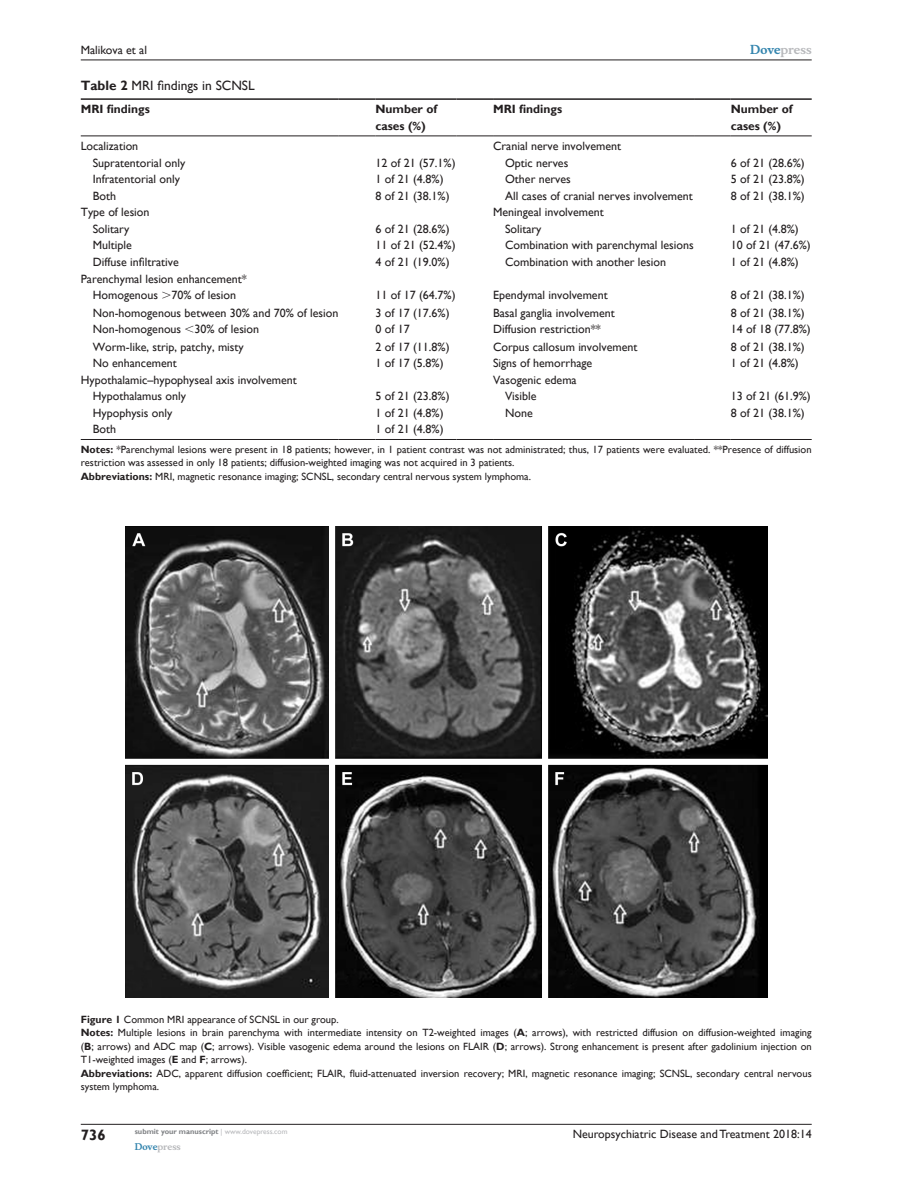
<style>
.page{position:relative;width:918px;height:1188px;background:#fff}
.page>*{position:absolute;margin:0;border:0;box-sizing:border-box;transform-origin:0 0}
.t1{font:700 15px "Gill Sans";color:#231f20}
.TN_TT{font:13.5px "Gill Sans";color:#231f20}
.TB{font:12px "Gill Sans";color:#231f20}
.TB-indent1{font:12px "Gill Sans";color:#231f20}
.TCH{font:700 12px/16.5px "Gill Sans";color:#231f20}
.t2{font:700 12px "Musee";color:#b8b9bc}
.FigSNRI{font:10.5px/13.5px "Gill Sans";color:#231f20}
.TSNRI{font:10.5px/13.5px "Gill Sans";color:#231f20}
.FigC{font:10.5px "Gill Sans";color:#231f20}
.t3{font:700 9px "Musee";color:#b8b9bc}
.t4{font:700 7.5px "Gill Sans";color:#808285}
.s1{color:#3485ae}
.s2{font-weight:700}
.s3{font-family:"Mathematical Pi One"}
.s4{font-weight:400;color:#b8b9bc}
</style>
<div class="page">
<hr style="left:81px;top:1124px;width:731px;height:1px;background:#231f20">
<hr style="left:81px;top:60px;width:731px;height:1px;background:#231f20">
<hr style="left:81px;top:98px;width:258px;height:2px;background:#231f20">
<hr style="left:339px;top:98px;width:36px;height:2px;background:#231f20">
<hr style="left:375px;top:98px;width:81px;height:2px;background:#231f20">
<hr style="left:456px;top:98px;width:37px;height:2px;background:#231f20">
<hr style="left:493px;top:98px;width:201px;height:2px;background:#231f20">
<hr style="left:694px;top:98px;width:37px;height:2px;background:#231f20">
<hr style="left:731px;top:98px;width:81px;height:2px;background:#231f20">
<hr style="left:81px;top:136px;width:258px;height:1px;background:#231f20">
<hr style="left:339px;top:136px;width:36px;height:1px;background:#231f20">
<hr style="left:375px;top:136px;width:81px;height:1px;background:#231f20">
<hr style="left:456px;top:136px;width:37px;height:1px;background:#231f20">
<hr style="left:493px;top:136px;width:201px;height:1px;background:#231f20">
<hr style="left:694px;top:136px;width:37px;height:1px;background:#231f20">
<hr style="left:731px;top:136px;width:81px;height:1px;background:#231f20">
<hr style="left:81px;top:439px;width:258px;height:1px;background:#231f20">
<hr style="left:339px;top:439px;width:36px;height:1px;background:#231f20">
<hr style="left:375px;top:439px;width:81px;height:1px;background:#231f20">
<hr style="left:456px;top:439px;width:37px;height:1px;background:#231f20">
<hr style="left:493px;top:439px;width:201px;height:1px;background:#231f20">
<hr style="left:694px;top:439px;width:37px;height:1px;background:#231f20">
<hr style="left:731px;top:439px;width:81px;height:1px;background:#231f20">
<img style="left:125px;top:527px;width:642px;height:470px">
<p class="t2" style="left:750px;top:43px;width:63px"><span class="s1">Dove</span>press</p>
<p class="TB" style="left:81px;top:43px;width:68px">Malikova et al</p>
<p class="TN_TT" style="left:81px;top:78px;width:175px"><span class="s2">Table 2</span> MRI findings in SCNSL</p>
<p class="TCH" style="left:81px;top:101px;width:71px">MRI findings</p>
<p class="TCH" style="left:375px;top:101px;width:63px">Number of cases (%)</p>
<p class="TCH" style="left:493px;top:101px;width:71px">MRI findings</p>
<p class="TCH" style="left:731px;top:101px;width:63px">Number of cases (%)</p>
<p class="TB" style="left:81px;top:139px;width:59px">Localization</p>
<p class="TB" style="left:493px;top:139px;width:130px">Cranial nerve involvement</p>
<p class="TB-indent1" style="left:93px;top:156px;width:94px">Supratentorial only</p>
<p class="TB" style="left:375px;top:156px;width:82px">12 of 21 (57.1%)</p>
<p class="TB-indent1" style="left:505px;top:156px;width:65px">Optic nerves</p>
<p class="TB" style="left:731px;top:156px;width:76px">6 of 21 (28.6%)</p>
<p class="TB-indent1" style="left:93px;top:172px;width:89px">Infratentorial only</p>
<p class="TB" style="left:375px;top:172px;width:70px">1 of 21 (4.8%)</p>
<p class="TB-indent1" style="left:505px;top:172px;width:67px">Other nerves</p>
<p class="TB" style="left:731px;top:172px;width:76px">5 of 21 (23.8%)</p>
<p class="TB-indent1" style="left:93px;top:189px;width:25px">Both</p>
<p class="TB" style="left:375px;top:189px;width:76px">8 of 21 (38.1%)</p>
<p class="TB-indent1" style="left:505px;top:189px;width:189px">All cases of cranial nerves involvement</p>
<p class="TB" style="left:731px;top:189px;width:76px">8 of 21 (38.1%)</p>
<p class="TB" style="left:81px;top:205px;width:70px">Type of lesion</p>
<p class="TB" style="left:493px;top:205px;width:112px">Meningeal involvement</p>
<p class="TB-indent1" style="left:93px;top:222px;width:38px">Solitary</p>
<p class="TB" style="left:375px;top:222px;width:76px">6 of 21 (28.6%)</p>
<p class="TB-indent1" style="left:505px;top:222px;width:38px">Solitary</p>
<p class="TB" style="left:731px;top:222px;width:70px">1 of 21 (4.8%)</p>
<p class="TB-indent1" style="left:93px;top:238px;width:41px">Multiple</p>
<p class="TB" style="left:375px;top:238px;width:82px">11 of 21 (52.4%)</p>
<p class="TB-indent1" style="left:505px;top:238px;width:190px">Combination with parenchymal lesions</p>
<p class="TB" style="left:731px;top:238px;width:82px">10 of 21 (47.6%)</p>
<p class="TB-indent1" style="left:93px;top:255px;width:88px">Diffuse infiltrative</p>
<p class="TB" style="left:375px;top:255px;width:76px">4 of 21 (19.0%)</p>
<p class="TB-indent1" style="left:505px;top:255px;width:163px">Combination with another lesion</p>
<p class="TB" style="left:731px;top:255px;width:70px">1 of 21 (4.8%)</p>
<p class="TB" style="left:81px;top:271px;width:168px">Parenchymal lesion enhancement*</p>
<p class="TB-indent1" style="left:93px;top:288px;width:145px">Homogenous <span class="s3">.</span>70% of lesion</p>
<p class="TB" style="left:375px;top:288px;width:82px">11 of 17 (64.7%)</p>
<p class="TB" style="left:493px;top:288px;width:116px">Ependymal involvement</p>
<p class="TB" style="left:731px;top:288px;width:76px">8 of 21 (38.1%)</p>
<p class="TB-indent1" style="left:93px;top:306px;width:247px">Non-homogenous between 30% and 70% of lesion</p>
<p class="TB" style="left:375px;top:306px;width:76px">3 of 17 (17.6%)</p>
<p class="TB" style="left:493px;top:306px;width:123px">Basal ganglia involvement</p>
<p class="TB" style="left:731px;top:306px;width:76px">8 of 21 (38.1%)</p>
<p class="TB-indent1" style="left:93px;top:322px;width:168px">Non-homogenous <span class="s3">,</span>30% of lesion</p>
<p class="TB" style="left:375px;top:322px;width:36px">0 of 17</p>
<p class="TB" style="left:493px;top:322px;width:109px">Diffusion restriction**</p>
<p class="TB" style="left:731px;top:322px;width:82px">14 of 18 (77.8%)</p>
<p class="TB-indent1" style="left:93px;top:340px;width:153px">Worm-like, strip, patchy, misty</p>
<p class="TB" style="left:375px;top:340px;width:76px">2 of 17 (11.8%)</p>
<p class="TB" style="left:493px;top:340px;width:146px">Corpus callosum involvement</p>
<p class="TB" style="left:731px;top:340px;width:76px">8 of 21 (38.1%)</p>
<p class="TB-indent1" style="left:93px;top:356px;width:86px">No enhancement</p>
<p class="TB" style="left:375px;top:356px;width:70px">1 of 17 (5.8%)</p>
<p class="TB" style="left:493px;top:356px;width:101px">Signs of hemorrhage</p>
<p class="TB" style="left:731px;top:356px;width:70px">1 of 21 (4.8%)</p>
<p class="TB" style="left:81px;top:373px;width:218px">Hypothalamic–hypophyseal axis involvement</p>
<p class="TB" style="left:493px;top:373px;width:85px">Vasogenic edema</p>
<p class="TB-indent1" style="left:93px;top:389px;width:95px">Hypothalamus only</p>
<p class="TB" style="left:375px;top:389px;width:76px">5 of 21 (23.8%)</p>
<p class="TB-indent1" style="left:505px;top:389px;width:33px">Visible</p>
<p class="TB" style="left:731px;top:389px;width:82px">13 of 21 (61.9%)</p>
<p class="TB-indent1" style="left:93px;top:406px;width:81px">Hypophysis only</p>
<p class="TB" style="left:375px;top:406px;width:70px">1 of 21 (4.8%)</p>
<p class="TB-indent1" style="left:505px;top:406px;width:29px">None</p>
<p class="TB" style="left:731px;top:406px;width:76px">8 of 21 (38.1%)</p>
<p class="TB-indent1" style="left:93px;top:422px;width:25px">Both</p>
<p class="TB" style="left:375px;top:422px;width:70px">1 of 21 (4.8%)</p>
<p class="TSNRI" style="left:81px;top:443px;width:732px"><span class="s2">Notes:</span> *Parenchymal lesions were present in 18 patients; however, in 1 patient contrast was not administrated; thus, 17 patients were evaluated. **Presence of diffusion restriction was assessed in only 18 patients; diffusion-weighted imaging was not acquired in 3 patients.</p>
<p class="TSNRI" style="left:81px;top:470px;width:452px"><span class="s2">Abbreviations:</span> MRI , magnetic resonance imaging; SC NSL, secondary central nervous system lymphoma.</p>
<p class="FigC" style="left:81px;top:1013px;width:260px"><span class="s2">Figure 1</span> Common MRI appearance of SC NSL in our group.</p>
<p class="FigSNRI" style="left:81px;top:1026px;width:732px"><span class="s2">Notes:</span> Multiple lesions in brain parenchyma with intermediate intensity on T2-weighted images (<span class="s2">A</span>; arrows), with restricted diffusion on diffusion-weighted imaging (<span class="s2">B</span>; arrows) and ADC map (<span class="s2">C</span>; arrows). Visible vasogenic edema around the lesions on FLAIR</p>
<p class="FigSNRI" style="left:493px;top:1040px;width:320px">(<span class="s2">D</span>; arrows). Strong enhancement is present after gadolinium injection on</p>
<p class="FigSNRI" style="left:81px;top:1053px;width:168px">T1-weighted images (<span class="s2">E</span> and <span class="s2">F</span>; arrows).</p>
<p class="FigSNRI" style="left:81px;top:1067px;width:732px"><span class="s2">Abbreviations:</span> ADC, apparent diffusion coefficient; FLAIR, fluid-attenuated inversion recovery; MRI, magnetic resonance imaging; SCNSL, secondary central nervous system lymphoma.</p>
<p class="t1" style="left:81px;top:1126px;width:26px">736</p>
<p class="t4" style="left:135px;top:1127px;width:154px">submit your manuscript <span class="s4">| www.dovepress.com</span></p>
<p class="t3" style="left:135px;top:1141px;width:48px"><span class="s1">Dove</span>press</p>
<p class="TB" style="left:573px;top:1127px;width:241px">Neuropsychiatric Disease and Treatment 2018:14</p>
</div>
